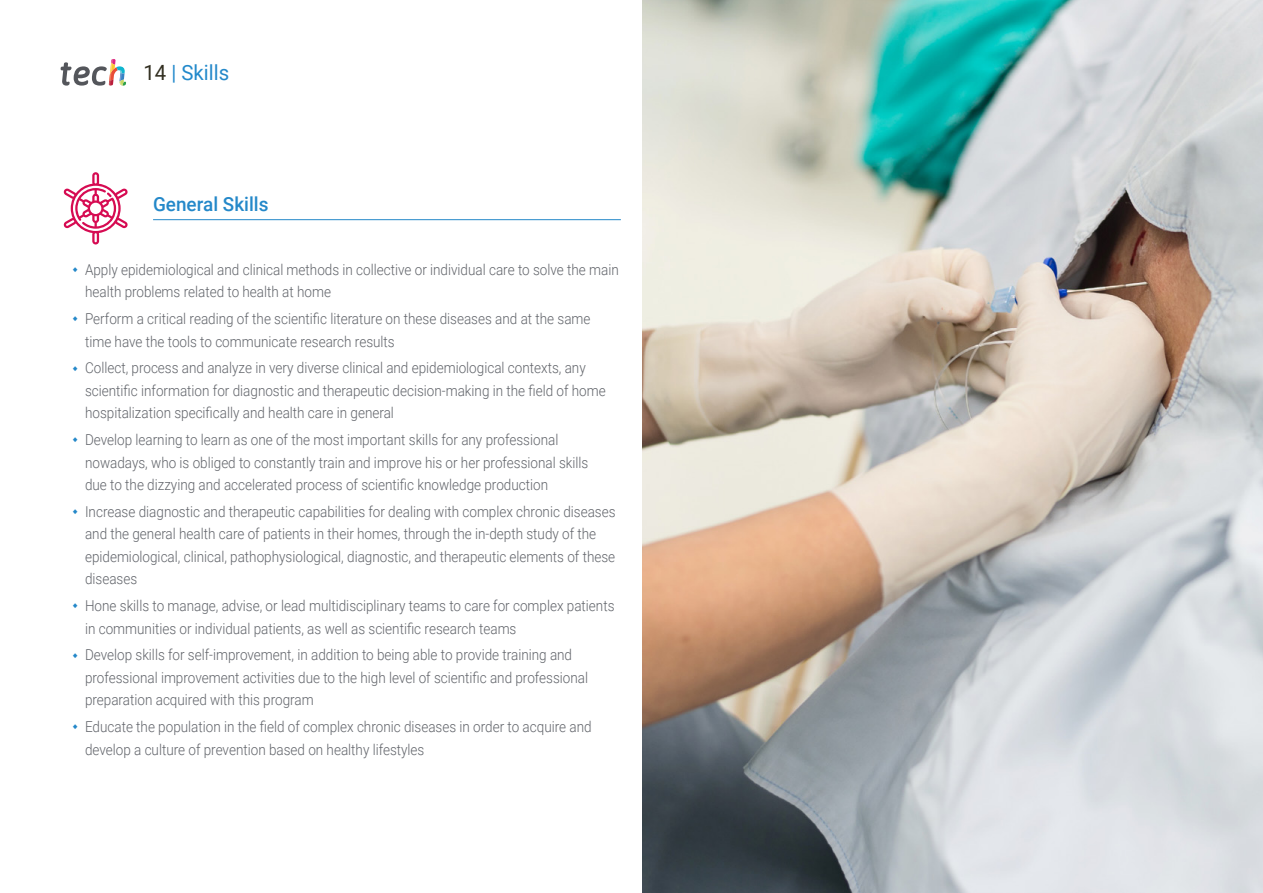
<style>
.page{position:relative;width:1263px;height:893px;background:#fff}
.page>*{position:absolute;margin:0;border:0;box-sizing:border-box;transform-origin:0 0}
.t1{font:21px "Roboto";color:#2289cb}
.t2{font:500 19.5px "Roboto";color:#2488c9}
.t3{font:300 15px/22.5px "Roboto";color:#61646a;scale:.9 1}
.s1{color:#312e20}
.s2{color:#2488c9}
</style>
<div class="page">
<hr style="left:153px;top:219px;width:468px;height:1px;background:#2488c9">
<svg style="left:63px;top:172px;width:65px;height:72px"></svg>
<img style="left:642px;top:0;width:621px;height:893px">
<svg style="left:61px;top:59px;width:65px;height:27px"></svg>
<h1 class="t1" style="left:144px;top:57px;width:87px"><span class="s1">14</span> | Ski<span class="s2">lls</span></h1>
<h2 class="t2" style="left:153px;top:191px;width:117px">General Skills</h2>
<p class="t3" style="left:85px;top:258px;width:594px">Apply epidemiological and clinical methods in collective or individual care to solve the main health problems related to health at home</p>
<p class="t3" style="left:85px;top:307px;width:563px">Perform a critical reading of the scientific literature on these diseases and at the same time have the tools to communicate research results</p>
<p class="t3" style="left:85px;top:356px;width:580px">Collect, process and analyze in very diverse clinical and epidemiological contexts, any scientific information for diagnostic and therapeutic decision-making in the field of home hospitalization specifically and health care in general</p>
<p class="t3" style="left:85px;top:428px;width:561px">Develop learning to learn as one of the most important skills for any professional nowadays, who is obliged to constantly train and improve his or her professional skills due to the dizzying and accelerated process of scientific knowledge production</p>
<p class="t3" style="left:85px;top:500px;width:591px">Increase diagnostic and therapeutic capabilities for dealing with complex chronic diseases and the general health care of patients in their homes, through the in-depth study of the epidemiological, clinical, pathophysiological, diagnostic, and therapeutic elements of these diseases</p>
<p class="t3" style="left:85px;top:594px;width:590px">Hone skills to manage, advise, or lead multidisciplinary teams to care for complex patients in communities or individual patients, as well as scientific research teams</p>
<p class="t3" style="left:85px;top:643px;width:560px">Develop skills for self-improvement, in addition to being able to provide training and professional improvement activities due to the high level of scientific and professional preparation acquired with this program</p>
<p class="t3" style="left:85px;top:715px;width:564px">Educate the population in the field of complex chronic diseases in order to acquire and develop a culture of prevention based on healthy lifestyles</p>
</div>
